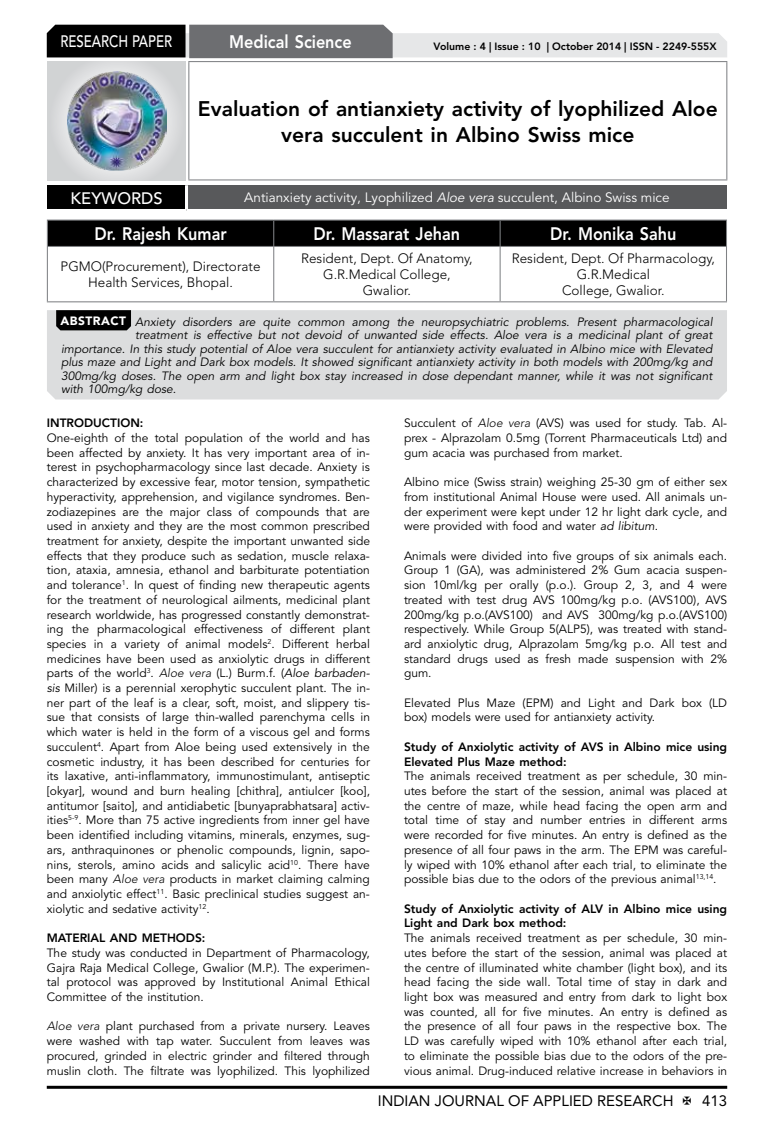
<style>
.page{position:relative;width:774px;height:1136px;background:#fff}
.page>*{position:absolute;margin:0;border:0;box-sizing:border-box;transform-origin:0 0}
.t1{font:800 21px/26.2px "Avenir LT Std";color:#000;text-align:center}
.t2{font:800 18px "Avenir LT Std";color:#fff;scale:.9 1}
.t3{font:500 16.5px "Avenir LT Std";color:#fff;scale:.8 1}
.t4{font:500 16.5px "Avenir LT Std";color:#fff}
.t5{font:15px "Avenir LT Std";color:#000}
.t6{font:300 13.5px/16.2px "Avenir LT Std";color:#000;text-align:center}
.t7{font:13.5px "Avenir LT Std";color:#fff}
.t8{font:12px/14.7px "Avenir LT Std";color:#000;text-align:justify}
.t9{font:italic 12px "Avenir LT Std";color:#000}
.t10{font:800 12px/14.7px "Avenir LT Std";color:#000}
.t11{font:800 10.5px "Avenir LT Std";color:#000}
.s1{font-style:italic}
.s2{font-weight:900;font-style:normal;color:#fff}
.s3{font-weight:300;font-style:italic}
</style>
<div class="page">
<hr style="left:47px;top:1085px;width:680px;height:3px;background:#000">
<div style="left:48px;top:62px;width:137px;height:118px;background:linear-gradient(to right,#d9dadb,#d9dadb)"></div>
<img style="left:68px;top:71px;width:99px;height:100px">
<svg style="left:47px;top:25px;width:680px;height:33px;background:#979899"></svg>
<hr style="left:188px;top:61px;width:539px;height:1px;background:#808285">
<hr style="left:188px;top:62px;width:1px;height:117px;background:#808285">
<hr style="left:726px;top:62px;width:1px;height:117px;background:#808285">
<hr style="left:188px;top:179px;width:539px;height:1px;background:#808285">
<hr style="left:47px;top:219px;width:227px;height:1px;background:#808285">
<hr style="left:274px;top:219px;width:226px;height:1px;background:#808285">
<hr style="left:500px;top:219px;width:227px;height:1px;background:#808285">
<svg style="left:47px;top:220px;width:680px;height:26px;background:#040404"></svg>
<hr style="left:47px;top:246px;width:227px;height:1px;background:#808285">
<hr style="left:47px;top:247px;width:1px;height:54px;background:#808285">
<hr style="left:274px;top:246px;width:226px;height:1px;background:#808285">
<hr style="left:273px;top:247px;width:1px;height:54px;background:#808285">
<hr style="left:500px;top:246px;width:227px;height:1px;background:#808285">
<hr style="left:500px;top:247px;width:1px;height:54px;background:#808285">
<hr style="left:726px;top:247px;width:1px;height:54px;background:#808285">
<hr style="left:47px;top:301px;width:227px;height:1px;background:#808285">
<hr style="left:274px;top:301px;width:226px;height:1px;background:#808285">
<hr style="left:500px;top:301px;width:227px;height:1px;background:#808285">
<div style="left:47px;top:185px;width:139px;height:25px;background:#000"></div>
<div style="left:186px;top:185px;width:541px;height:25px;background:#58595b"></div>
<hr style="left:185px;top:185px;width:3px;height:24px;background:#fff">
<hr style="left:47px;top:209px;width:139px;height:3px;background:#fff">
<hr style="left:186px;top:209px;width:541px;height:3px;background:#fff">
<div style="left:47px;top:310px;width:680px;height:89px;background:#dcddde"></div>
<svg style="left:56px;top:310px;width:75px;height:20px"></svg>
<h3 class="t3" style="left:60px;top:32px;width:139px">RESEARCH PAPER</h3>
<h2 class="t2" style="left:229px;top:31px;width:138px">Medical Science</h2>
<p class="t11" style="left:434px;top:41px;width:284px">Volume : 4 | Issue : 10 | October 2014 | ISSN - 2249-555X</p>
<h1 class="t1" style="left:198px;top:95px;width:521px">Evaluation of antianxiety activity of lyophilized Aloe vera succulent in Albino Swiss mice</h1>
<h3 class="t4" style="left:71px;top:189px;width:94px">KEYWORDS</h3>
<p class="t7" style="left:244px;top:189px;width:427px">Antianxiety activity, Lyophilized <span class="s1">Aloe vera</span> succulent, Albino Swiss mice</p>
<h2 class="t2" style="left:94px;top:223px;width:148px">Dr. Rajesh Kumar</h2>
<h2 class="t2" style="left:314px;top:223px;width:164px">Dr. Massarat Jehan</h2>
<h2 class="t2" style="left:550px;top:223px;width:142px">Dr. Monika Sahu</h2>
<p class="t6" style="left:61px;top:258px;width:201px">PGMO(Procurement), Directorate<br>Health Services, Bhopal.</p>
<p class="t6" style="left:301px;top:250px;width:173px">Resident, Dept. Of Anatomy,<br>G.R.Medical College,<br>Gwalior.</p>
<p class="t6" style="left:512px;top:250px;width:205px">Resident, Dept. Of Pharmacology,<br>G.R.Medical<br>College, Gwalior.</p>
<p class="t9" style="left:60px;top:314px;width:654px"><span class="s2">ABSTRACT</span> Anxiety disorders are quite common among the neuropsychiatric problems. Present pharmacological</p>
<p class="t9" style="left:135px;top:328px;width:579px">treatment is effective but not devoid of unwanted side effects. Aloe vera is a medicinal plant of great</p>
<p class="t9" style="left:61px;top:341px;width:653px">importance. In this study potential of Aloe vera succulent for antianxiety activity evaluated in Albino mice with Elevated</p>
<p class="t9" style="left:61px;top:355px;width:653px">plus maze and Light and Dark box models. It showed significant antianxiety activity in both models with 200mg/kg and</p>
<p class="t9" style="left:61px;top:368px;width:653px">300mg/kg doses. The open arm and light box stay increased in dose dependant manner, while it was not significant</p>
<p class="t9" style="left:61px;top:382px;width:117px">with 100mg/kg dose.</p>
<p class="t10" style="left:47px;top:416px;width:98px">INTRODUCTION:</p>
<p class="t8" style="left:47px;top:431px;width:325px">One-eighth of the total population of the world and has been affected by anxiety. It has very important area of in&shy;terest in psychopharmacology since last decade. Anxiety is characterized by excessive fear, motor tension, sympathetic hyperactivity, apprehension, and vigilance syndromes. Ben&shy;zodiazepines are the major class of compounds that are used in anxiety and they are the most common prescribed treatment for anxiety, despite the important unwanted side effects that they produce such as sedation, muscle relaxa&shy;tion, ataxia, amnesia, ethanol and barbiturate potentiation and tolerance<sup>1</sup>. In quest of finding new therapeutic agents for the treatment of neurological ailments, medicinal plant research worldwide, has progressed constantly demonstrat&shy;ing the pharmacological effectiveness of different plant species in a variety of animal models<sup>2</sup>. Different herbal medicines have been used as anxiolytic drugs in different parts of the world<sup>3</sup>. <span class="s3">Aloe vera</span> (L.) Burm.f. (<span class="s1">Aloe barbaden&shy;sis</span> Miller) is a perennial xerophytic succulent plant. The in&shy;ner part of the leaf is a clear, soft, moist, and slippery tis&shy;sue that consists of large thin-walled parenchyma cells in which water is held in the form of a viscous gel and forms succulent<sup>4</sup>. Apart from Aloe being used extensively in the cosmetic industry, it has been described for centuries for its laxative, anti-inflammatory, immunostimulant, antiseptic [okyar], wound and burn healing [chithra], antiulcer [koo], antitumor [saito], and antidiabetic [bunyaprabhatsara] activ&shy;ities<sup>5-9</sup>. More than 75 active ingredients from inner gel have been identified including vitamins, minerals, enzymes, sug&shy;ars, anthraquinones or phenolic compounds, lignin, sapo&shy;nins, sterols, amino acids and salicylic acid<sup>10</sup>. There have been many <span class="s3">Aloe vera</span> products in market claiming calming and anxiolytic effect<sup>11</sup>. Basic preclinical studies suggest an&shy;xiolytic and sedative activity<sup>12</sup>.</p>
<p class="t10" style="left:47px;top:930px;width:160px">MATERIAL AND METHODS:</p>
<p class="t8" style="left:47px;top:945px;width:325px">The study was conducted in Department of Pharmacology, Gajra Raja Medical College, Gwalior (M.P.). The experimen&shy;tal protocol was approved by Institutional Animal Ethical Committee of the institution.</p>
<p class="t8" style="left:47px;top:1019px;width:325px"><span class="s3">Aloe vera</span> plant purchased from a private nursery. Leaves were washed with tap water. Succulent from leaves was procured, grinded in electric grinder and filtered through muslin cloth. The filtrate was lyophilized. This lyophilized</p>
<p class="t8" style="left:404px;top:416px;width:325px">Succulent of <span class="s3">Aloe vera</span> (AVS) was used for study. Tab. Al&shy;prex - Alprazolam 0.5mg (Torrent Pharmaceuticals Ltd) and gum acacia was purchased from market.</p>
<p class="t8" style="left:404px;top:475px;width:325px">Albino mice (Swiss strain) weighing 25-30 gm of either sex from institutional Animal House were used. All animals un&shy;der experiment were kept under 12 hr light dark cycle, and were provided with food and water <span class="s1">ad libitum</span>.</p>
<p class="t8" style="left:404px;top:548px;width:325px">Animals were divided into five groups of six animals each.<br>Group 1 (GA), was administered 2% Gum acacia suspen&shy;sion 10ml/kg per orally (p.o.). Group 2, 3, and 4 were treated with test drug AVS 100mg/kg p.o. (AVS100), AVS 200mg/kg p.o.(AVS100) and AVS 300mg/kg p.o.(AVS100) respectively. While Group 5(ALP5), was treated with stand&shy;ard anxiolytic drug, Alprazolam 5mg/kg p.o. All test and standard drugs used as fresh made suspension with 2% gum.</p>
<p class="t8" style="left:404px;top:695px;width:325px">Elevated Plus Maze (EPM) and Light and Dark box (LD box) models were used for antianxiety activity.</p>
<p class="t10" style="left:404px;top:739px;width:325px">Study of Anxiolytic activity of AVS in Albino mice using<br>Elevated Plus Maze method:</p>
<p class="t8" style="left:404px;top:769px;width:325px">The animals received treatment as per schedule, 30 min&shy;utes before the start of the session, animal was placed at the centre of maze, while head facing the open arm and total time of stay and number entries in different arms were recorded for five minutes. An entry is defined as the presence of all four paws in the arm. The EPM was careful&shy;ly wiped with 10% ethanol after each trial, to eliminate the possible bias due to the odors of the previous animal<sup>13,14</sup>.</p>
<p class="t10" style="left:404px;top:901px;width:325px">Study of Anxiolytic activity of ALV in Albino mice using<br>Light and Dark box method:</p>
<p class="t8" style="left:404px;top:930px;width:325px">The animals received treatment as per schedule, 30 min&shy;utes before the start of the session, animal was placed at the centre of illuminated white chamber (light box), and its head facing the side wall. Total time of stay in dark and light box was measured and entry from dark to light box was counted, all for five minutes. An entry is defined as the presence of all four paws in the respective box. The LD was carefully wiped with 10% ethanol after each trial, to eliminate the possible bias due to the odors of the pre&shy;vious animal. Drug-induced relative increase in behaviors in</p>
<p class="t5" style="left:378px;top:1091px;width:297px">INDIAN JOURNAL OF APPLIED RESEARCH</p>
<p class="t5" style="left:702px;top:1091px;width:27px">413</p>
</div>
